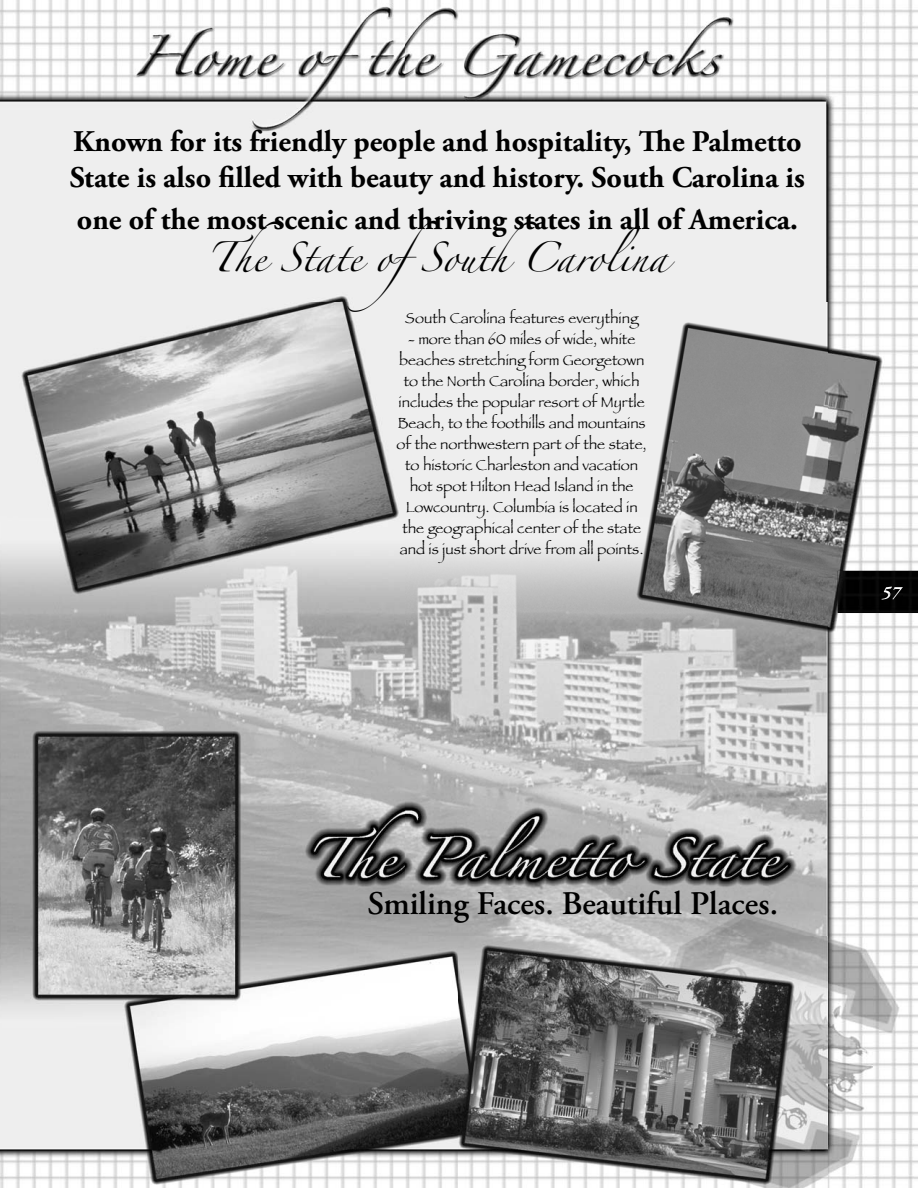
<style>
.page{position:relative;width:918px;height:1188px;background:#fff}
.page>*{position:absolute;margin:0;border:0;box-sizing:border-box;transform-origin:0 0}
.t1{font:600 33px "Adobe Garamond Pro";color:#000}
.t2{font:700 30px/36px "Adobe Garamond Pro";color:#000}
.t3{font:27px "Zapfino";color:#000}
.t4{font:15px/21px "Papyrus";color:#000;text-align:center}
</style>
<div class="page">
<img style="left:0;top:0;width:918px;height:1188px">
<img style="left:838px;top:571px;width:80px;height:42px">
<img style="left:882px;top:587px;width:21px;height:13px">
<h2 class="t2" style="left:70px;top:126px;width:737px">Known for its friendly people and hospitality, The Palmetto<br>State is also filled with beauty and history. South Carolina is</h2>
<h2 class="t2" style="left:77px;top:204px;width:723px">one of the most scenic and thriving states in all of America.</h2>
<h3 class="t3" style="left:207px;top:246px;width:462px">The State ofSouthCarolina</h3>
<p class="t4" style="left:405px;top:307px;width:234px">South Carolina features everything</p>
<p class="t4" style="left:397px;top:328px;width:252px">- more than 60 miles of wide, white beaches stretching form Georgetown to the North Carolina border, which includes the popular resort of Myrtle Beach, to the foothills and mountains of the northwestern part of the state, to historic Charleston and vacation hot spot Hilton Head Island in the Lowcountry. Columbia is located in the geographical center of the state and is just short drive from all points.</p>
<h1 class="t1" style="left:368px;top:890px;width:412px">Smiling Faces. Beautiful Places.</h1>
</div>
